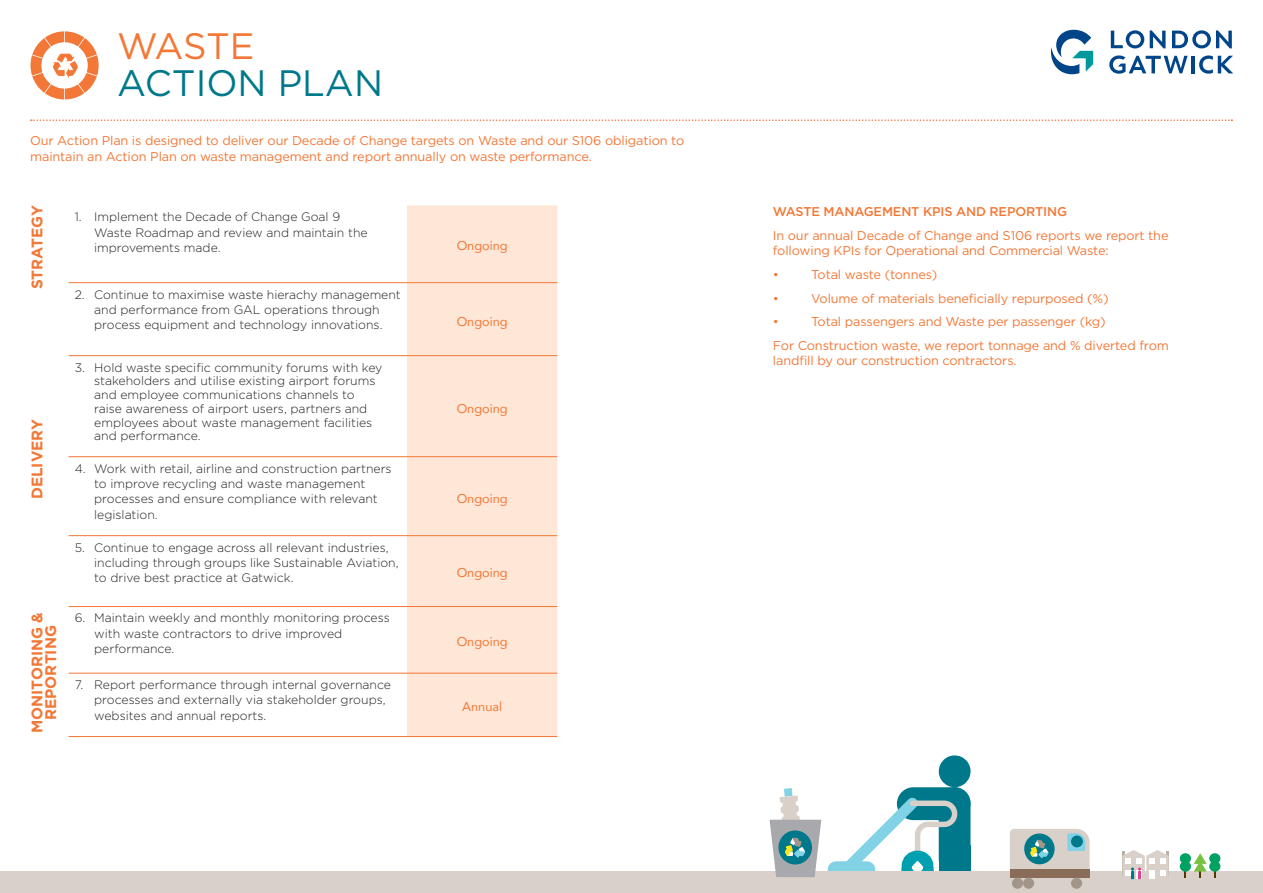
<style>
.page{position:relative;width:1263px;height:893px;background:#fff}
.page>*{position:absolute;margin:0;border:0;box-sizing:border-box;transform-origin:0 0}
.t1{font:36.75px/36.8px "Gotham";color:#00788b}
.t2{font:700 15.3px/13.8px "Gotham";color:#f37736;text-align:center}
.t3{font:12.75px/15.3px "Gotham";letter-spacing:-.01em;color:#f37736}
.t4{font:12.75px "Avenir";color:#f37736}
.t5{font:500 12.75px "Gotham";letter-spacing:-.01em;color:#f37736}
.t6{font:300 12.3px/15.3px "Gotham";color:#231f20}
.s1{color:#f37736}
</style>
<div class="page">
<svg style="left:31px;top:119px;width:1201px;height:2px"></svg>
<div style="left:407px;top:205px;width:150px;height:531px;background:#fee7d7"></div>
<hr style="left:69px;top:355px;width:338px;height:1px;background:#f37736">
<hr style="left:407px;top:355px;width:150px;height:1px;background:#f37736">
<hr style="left:69px;top:456px;width:338px;height:1px;background:#f37736">
<hr style="left:407px;top:456px;width:150px;height:1px;background:#f37736">
<hr style="left:69px;top:535px;width:338px;height:1px;background:#f37736">
<hr style="left:407px;top:535px;width:150px;height:1px;background:#f37736">
<hr style="left:69px;top:673px;width:338px;height:1px;background:#f37736">
<hr style="left:69px;top:736px;width:338px;height:1px;background:#f37736">
<hr style="left:407px;top:673px;width:150px;height:1px;background:#f37736">
<hr style="left:407px;top:736px;width:150px;height:1px;background:#f37736">
<hr style="left:69px;top:282px;width:338px;height:1px;background:#f37736">
<hr style="left:407px;top:282px;width:150px;height:1px;background:#f37736">
<hr style="left:69px;top:606px;width:338px;height:1px;background:#f37736">
<hr style="left:407px;top:606px;width:150px;height:1px;background:#f37736">
<svg style="left:31px;top:31px;width:68px;height:68px"></svg>
<svg style="left:831px;top:755px;width:139px;height:117px"></svg>
<div style="left:0;top:872px;width:1263px;height:21px;background:#d8d0c9"></div>
<svg style="left:769px;top:788px;width:52px;height:89px"></svg>
<div style="left:1010px;top:869px;width:80px;height:9px;background:#896d59"></div>
<div style="left:1012px;top:878px;width:11px;height:11px;background:#a19689;border-radius:50%"></div>
<div style="left:1023px;top:878px;width:11px;height:11px;background:#a19689;border-radius:50%"></div>
<div style="left:1071px;top:878px;width:11px;height:11px;background:#a19689;border-radius:50%"></div>
<svg style="left:1010px;top:829px;width:79px;height:40px"></svg>
<svg style="left:1180px;top:853px;width:40px;height:25px"></svg>
<svg style="left:1122px;top:850px;width:47px;height:29px"></svg>
<svg style="left:1051px;top:30px;width:42px;height:44px"></svg>
<svg style="left:1111px;top:30px;width:33px;height:18px"></svg>
<svg style="left:1150px;top:30px;width:15px;height:18px"></svg>
<svg style="left:1172px;top:30px;width:60px;height:18px"></svg>
<hr style="left:1191px;top:56px;width:3px;height:17px;background:#004489">
<svg style="left:1199px;top:55px;width:34px;height:19px"></svg>
<svg style="left:1109px;top:55px;width:78px;height:19px"></svg>
<p class="t1" style="left:117px;top:27px;width:267px"><span class="s1">WASTE<br></span>ACTION PLAN</p>
<p class="t3" style="left:30px;top:133px;width:656px">Our Action Plan is designed to deliver our Decade of Change targets on Waste and our S106 obligation to maintain an Action Plan on waste management and report annually on waste performance.</p>
<p class="t2" style="left:30px;top:289px;width:85px;rotate:-90deg">STRATEGY</p>
<p class="t6" style="left:94px;top:209px;width:275px;text-indent:-20px">1. Implement the Decade of Change Goal 9<br>Waste Roadmap and review and maintain the improvements made.</p>
<p class="t6" style="left:75px;top:286px;width:328px;text-align:center">2. Continue to maximise waste hierachy management and performance from GAL operations through process equipment and technology innovations.</p>
<p class="t2" style="left:30px;top:499px;width:82px;rotate:-90deg">DELIVERY</p>
<p class="t2" style="left:30px;top:733px;width:123px;rotate:-90deg">MONITORING &amp;<br>REPORTING</p>
<p class="t6" style="left:94px;top:360px;width:290px;line-height:13.8px;text-indent:-20px">3. Hold waste specific community forums with key stakeholders and utilise existing airport forums and employee communications channels to raise awareness of airport users, partners and employees about waste management facilities and performance.</p>
<p class="t6" style="left:94px;top:460px;width:299px;text-indent:-20px">4. Work with retail, airline and construction partners to improve recycling and waste management processes and ensure compliance with relevant legislation.</p>
<p class="t6" style="left:94px;top:539px;width:306px;text-indent:-20px">5. Continue to engage across all relevant industries, including through groups like Sustainable Aviation, to drive best practice at Gatwick.</p>
<p class="t6" style="left:94px;top:610px;width:297px;text-indent:-20px">6. Maintain weekly and monthly monitoring process with waste contractors to drive improved performance.</p>
<p class="t6" style="left:94px;top:677px;width:298px;text-indent:-20px">7. Report performance through internal governance processes and externally via stakeholder groups, websites and annual reports.</p>
<p class="t4" style="left:457px;top:236px;width:52px">Ongoing</p>
<p class="t4" style="left:457px;top:311px;width:52px">Ongoing</p>
<p class="t4" style="left:457px;top:398px;width:52px">Ongoing</p>
<p class="t4" style="left:457px;top:488px;width:52px">Ongoing</p>
<p class="t4" style="left:457px;top:563px;width:52px">Ongoing</p>
<p class="t4" style="left:457px;top:631px;width:52px">Ongoing</p>
<p class="t4" style="left:462px;top:696px;width:41px">Annual</p>
<p class="t5" style="left:773px;top:204px;width:296px">WASTE MANAGEMENT KPIS AND REPORTING</p>
<p class="t3" style="left:773px;top:228px;width:397px">In our annual Decade of Change and S106 reports we report the following KPIs for Operational and Commercial Waste:</p>
<p class="t3" style="left:773px;top:267px;width:8px">•</p>
<p class="t3" style="left:811px;top:267px;width:128px">Total waste (tonnes)</p>
<p class="t3" style="left:773px;top:290px;width:8px">•</p>
<p class="t3" style="left:811px;top:290px;width:299px">Volume of materials beneficially repurposed (%)</p>
<p class="t3" style="left:773px;top:314px;width:8px">•</p>
<p class="t3" style="left:811px;top:314px;width:296px">Total passengers and Waste per passenger (kg)</p>
<p class="t3" style="left:773px;top:338px;width:397px">For Construction waste, we report tonnage and % diverted from landfill by our construction contractors.</p>
</div>
